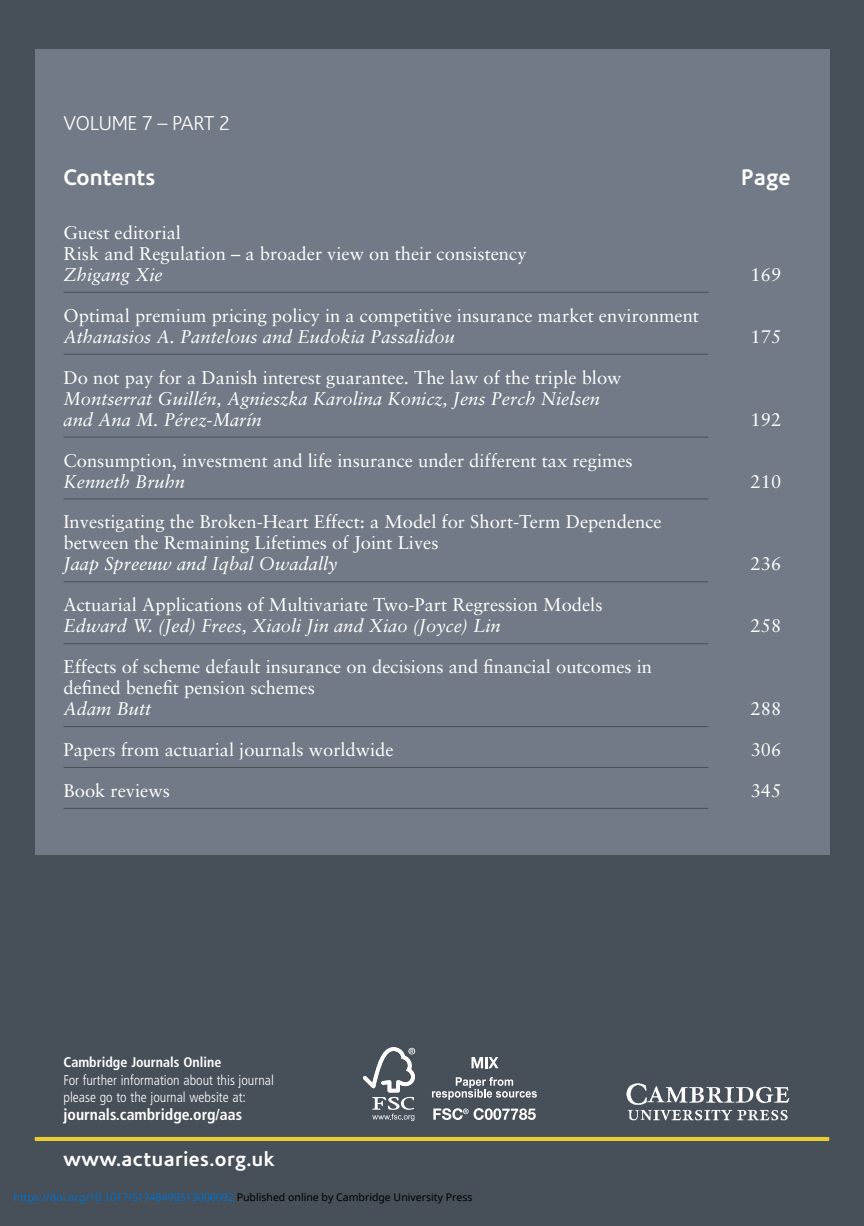
<style>
.page{position:relative;width:864px;height:1226px;background:#fff}
.page>*{position:absolute;margin:0;border:0;box-sizing:border-box;transform-origin:0 0}
.t1{font:700 22.75px "Corisande";color:#fff}
.t2{font:700 20.3px "Corisande";letter-spacing:.02em;color:#fff}
.t3{font:300 20.3px "Corisande";letter-spacing:-.015em;color:#fff}
.t4{font:18.38px/21px "Sabon";color:#fff}
.t5{font:italic 18.38px/21px "Sabon";color:#fff}
.t6{font:700 condensed 15.75px "Frutiger";color:#fff}
.t7{font:300 condensed 14px/17.5px "Frutiger";color:#fff}
.t8{font:700 condensed 14px "Frutiger";color:#fff}
.t9{font:10.5px "Noto Sans";color:#0172cf}
.s1{color:#000}
</style>
<div class="page">
<div style="left:0;top:0;width:863px;height:1225px;background:#474f58"></div>
<div style="left:35px;top:50px;width:793px;height:805px;background:#717a86"></div>
<hr style="left:35px;top:1137px;width:793px;height:3px;background:#e9cb32">
<img style="left:626px;top:1083px;width:164px;height:38px">
<svg style="left:471px;top:1057px;width:27px;height:11px"></svg>
<svg style="left:432px;top:1077px;width:104px;height:22px"></svg>
<svg style="left:433px;top:1108px;width:102px;height:11px"></svg>
<svg style="left:363px;top:1047px;width:52px;height:73px"></svg>
<hr style="left:63px;top:292px;width:645px;height:1px;background:#474f58">
<hr style="left:63px;top:354px;width:645px;height:1px;background:#474f58">
<hr style="left:63px;top:436px;width:645px;height:1px;background:#474f58">
<hr style="left:63px;top:498px;width:645px;height:1px;background:#474f58">
<hr style="left:63px;top:581px;width:645px;height:1px;background:#474f58">
<hr style="left:63px;top:643px;width:645px;height:1px;background:#474f58">
<hr style="left:63px;top:726px;width:645px;height:1px;background:#474f58">
<hr style="left:63px;top:767px;width:645px;height:1px;background:#474f58">
<hr style="left:63px;top:807px;width:645px;height:1px;background:#474f58">
<p class="t3" style="left:63px;top:116px;width:168px">VOLUME 7 – PART 2</p>
<p class="t1" style="left:63px;top:168px;width:93px">Contents</p>
<p class="t1" style="left:740px;top:168px;width:51px">Page</p>
<p class="t4" style="left:63px;top:223px;width:464px">Guest editorial<br>Risk and Regulation – a broader view on their consistency</p>
<p class="t5" style="left:63px;top:265px;width:101px">Zhigang Xie</p>
<p class="t4" style="left:750px;top:265px;width:32px">169</p>
<p class="t4" style="left:63px;top:306px;width:636px">Optimal premium pricing policy in a competitive insurance market environment</p>
<p class="t5" style="left:63px;top:327px;width:393px">Athanasios A. Pantelous and Eudokia Passalidou</p>
<p class="t4" style="left:750px;top:327px;width:32px">175</p>
<p class="t4" style="left:63px;top:368px;width:559px">Do not pay for a Danish interest guarantee. The law of the triple blow</p>
<p class="t5" style="left:63px;top:389px;width:537px">Montserrat Guillén, Agnieszka Karolina Konicz, Jens Perch Nielsen and Ana M. Pérez-Marín</p>
<p class="t4" style="left:750px;top:410px;width:32px">192</p>
<p class="t4" style="left:63px;top:451px;width:570px">Consumption, investment and life insurance under different tax regimes</p>
<p class="t5" style="left:63px;top:472px;width:123px">Kenneth Bruhn</p>
<p class="t4" style="left:750px;top:472px;width:32px">210</p>
<p class="t4" style="left:63px;top:513px;width:599px">Investigating the Broken-Heart Effect: a Model for Short-Term Dependence between the Remaining Lifetimes of Joint Lives</p>
<p class="t5" style="left:63px;top:555px;width:275px">Jaap Spreeuw and Iqbal Owadally</p>
<p class="t4" style="left:750px;top:555px;width:32px">236</p>
<p class="t4" style="left:63px;top:596px;width:540px">Actuarial Applications of Multivariate Two-Part Regression Models</p>
<p class="t5" style="left:63px;top:617px;width:438px">Edward W. (Jed) Frees, Xiaoli Jin and Xiao (Joyce) Lin</p>
<p class="t4" style="left:750px;top:617px;width:32px">258</p>
<p class="t4" style="left:63px;top:658px;width:590px">Effects of scheme default insurance on decisions and financial outcomes in defined benefit pension schemes</p>
<p class="t5" style="left:63px;top:700px;width:89px">Adam Butt</p>
<p class="t4" style="left:750px;top:700px;width:32px">288</p>
<p class="t4" style="left:63px;top:740px;width:331px">Papers from actuarial journals worldwide</p>
<p class="t4" style="left:750px;top:740px;width:32px">306</p>
<p class="t4" style="left:63px;top:781px;width:108px">Book reviews</p>
<p class="t4" style="left:750px;top:781px;width:32px">345</p>
<p class="t8" style="left:63px;top:1056px;width:159px">Cambridge Journals Online</p>
<p class="t7" style="left:63px;top:1072px;width:212px">For further information about this journal please go to the journal website at:</p>
<p class="t6" style="left:63px;top:1107px;width:180px">journals.cambridge.org/aas</p>
<p class="t2" style="left:63px;top:1151px;width:213px">www.actuaries.org.uk</p>
<p class="t9" style="left:14px;top:1189px;width:460px">https://doi.org/10.1017/S1748499513000092 <span class="s1">Published online by Cambridge University Press</span></p>
</div>
